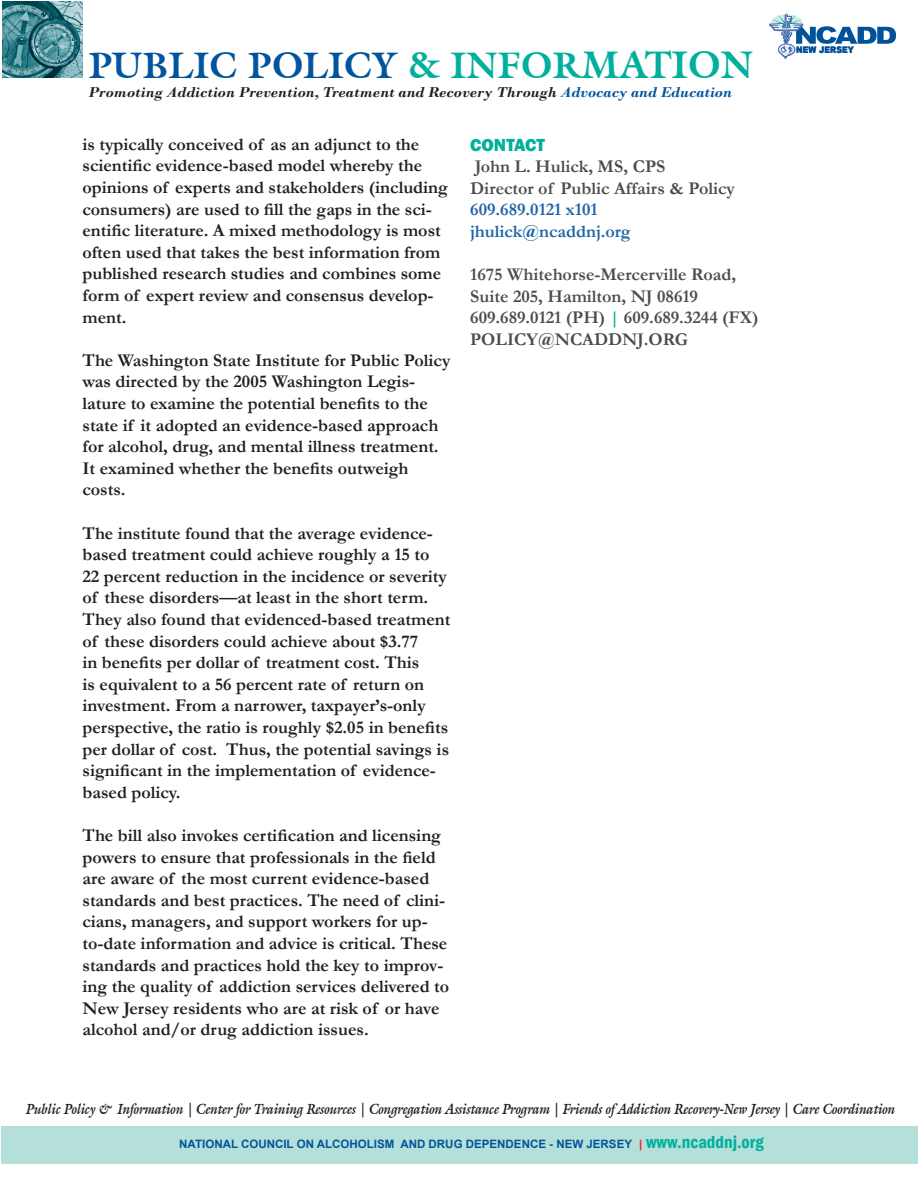
<style>
.page{position:relative;width:918px;height:1188px;background:#fff}
.page>*{position:absolute;margin:0;border:0;box-sizing:border-box;transform-origin:0 0}
.t1{font:700 36px "Galliard IT Cby BT";color:#01549d}
.t2{font:700 18px/21.6px "Garamond";color:#231f20}
.t3{font:700 18px/21.6px "Garamond";color:#4b4c4d}
.t4{font:700 18px/21.6px "Garamond";color:#1f64a8}
.t5{font:800 18px "Franklin Gothic";color:#00b19d}
.t6{font:italic 700 15px "Bodoni";color:#231f20}
.t7{font:italic 700 14.7px "Galliard IT Cby BT";color:#231f20;scale:.86 1}
.t8{font:700 11.55px "Arial";color:#01549d}
.t9{font:900 9px "Arial";letter-spacing:.01em;color:#01529a;scale:.87 1}
.s1{color:#00af9e}
.s2{font-size:37.5px;color:#00af9e}
.s3{color:#01549d}
.s4{color:#00b19d}
.s5{font-weight:900;color:#ee2926}
.s6{font-family:"Franklin Gothic";font-weight:600;font-stretch:condensed;font-size:18px;color:#00b19d}
</style>
<div class="page">
<div style="left:2px;top:1126px;width:916px;height:38px;background:#b5dfd9"></div>
<svg style="left:769px;top:12px;width:127px;height:47px"></svg>
<img style="left:3px;top:1px;width:79px;height:76px">
<h1 class="t1" style="left:89px;top:42px;width:666px">PUBLIC POLICY <span class="s1">&amp; INFOR</span><span class="s2">MATION</span></h1>
<p class="t6" style="left:88px;top:83px;width:645px">Promoting Addiction Prevention, Treatment and Recovery Through <span class="s3">Advocacy and Education</span></p>
<p class="t2" style="left:82px;top:133px;width:367px">is typically conceived of as an adjunct to the scientific evidence-based model whereby the opinions of experts and stakeholders (including consumers) are used to fill the gaps in the sci&shy;entific literature. A mixed methodology is most often used that takes the best information from published research studies and combines some form of expert review and consensus develop&shy;ment.</p>
<p class="t2" style="left:82px;top:349px;width:370px">The Washington State Institute for Public Policy was directed by the 2005 Washington Legis&shy;lature to examine the potential benefits to the state if it adopted an evidence-based approach for alcohol, drug, and mental illness treatment.<br>It examined whether the benefits outweigh costs.</p>
<p class="t2" style="left:82px;top:522px;width:369px">The institute found that the average evidence&shy;based treatment could achieve roughly a 15 to 22 percent reduction in the incidence or severity of these disorders—at least in the short term.<br>They also found that evidenced-based treatment of these disorders could achieve about $3.77<br>in benefits per dollar of treatment cost. This<br>is equivalent to a 56 percent rate of return on investment. From a narrower, taxpayer’s-only perspective, the ratio is roughly $2.05 in benefits per dollar of cost. Thus, the potential savings is significant in the implementation of evidence&shy;based policy.</p>
<p class="t2" style="left:82px;top:825px;width:368px">The bill also invokes certification and licensing powers to ensure that professionals in the field are aware of the most current evidence-based standards and best practices. The need of clini&shy;cians, managers, and support workers for up&shy;to-date information and advice is critical. These standards and practices hold the key to improv&shy;ing the quality of addiction services delivered to New Jersey residents who are at risk of or have alcohol and/or drug addiction issues.</p>
<p class="t5" style="left:470px;top:133px;width:76px">CONTACT</p>
<p class="t3" style="left:470px;top:156px;width:266px">John L. Hulick, MS, CPS<br>Director of Public Affairs &amp; Policy</p>
<p class="t4" style="left:470px;top:199px;width:162px">609.689.0121 x101 jhulick@ncaddnj.org</p>
<p class="t3" style="left:470px;top:264px;width:290px">1675 Whitehorse-Mercerville Road,<br>Suite 205, Hamilton, NJ 08619<br>609.689.0121 (PH) <span class="s4">|</span> 609.689.3244 (FX)<br>POLICY@NCADDNJ.ORG</p>
<p class="t9" style="left:796px;top:43px;width:68px">NEW JERSEY</p>
<p class="t7" style="left:27px;top:1099px;width:1012px">Public Policy &amp; Information | Center for Training Resources | Congregation Assistance Program | Friends of Addiction Recovery-New Jersey | Care Coordination</p>
<p class="t8" style="left:179px;top:1136px;width:586px">NATIONAL COUNCIL ON ALCOHOLISM AND DRUG DEPENDENCE - NEW JERSEY <span class="s5">|</span> <span class="s6">www.ncaddnj.org</span></p>
</div>
